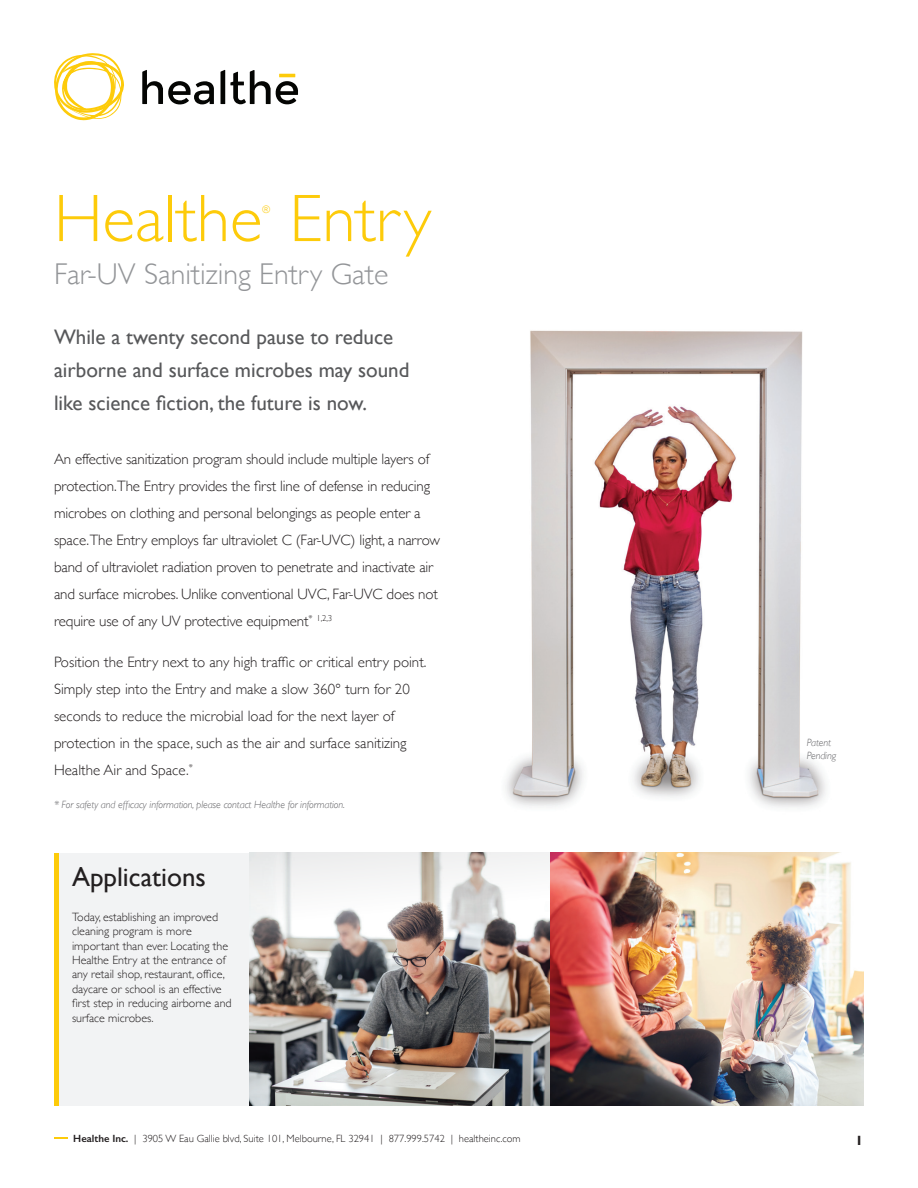
<style>
.page{position:relative;width:918px;height:1188px;background:#fff}
.page>*{position:absolute;margin:0;border:0;box-sizing:border-box;transform-origin:0 0}
.t1{font:300 67.5px "Gill Sans";color:#fdcb0a}
.t2{font:300 30px "Gill Sans";color:#939598}
.t3{font:27px "Gill Sans";color:#231f20}
.t4{font:21px/33px "Gill Sans";color:#57585a}
.t5{font:300 15px/27px "Gill Sans";letter-spacing:-.01em;color:#231f20}
.t6{font:600 13.5px "Gill Sans";color:#231f20;scale:1.33 1}
.t7{font:300 12px/14.4px "Gill Sans";color:#231f20}
.t8{font:300 10.5px "Gill Sans";color:#231f20}
.t9{font:italic 300 10.5px/12.6px "Gill Sans";letter-spacing:-.01em;color:#636366}
.t10{font:300 10.35px "Gill Sans";color:#fdcb0a}
.s1{font-weight:600}
</style>
<div class="page">
<svg style="left:54px;top:1137px;width:13px;height:2px"></svg>
<div style="left:54px;top:853px;width:195px;height:253px;background:#f2f3f4"></div>
<img style="left:505px;top:330px;width:321px;height:477px">
<img style="left:250px;top:853px;width:301px;height:252px">
<svg style="left:249px;top:853px;width:301px;height:86px"></svg>
<img style="left:551px;top:853px;width:313px;height:252px">
<svg style="left:142px;top:70px;width:72px;height:35px"></svg>
<svg style="left:221px;top:70px;width:77px;height:34px"></svg>
<hr style="left:279px;top:74px;width:16px;height:3px;background:#fdcb0a">
<svg style="left:54px;top:53px;width:70px;height:67px"></svg>
<hr style="left:54px;top:853px;width:4px;height:253px;background:#fdcb0a">
<h1 class="t1" style="left:54px;top:166px;width:379px">Healthe Entry</h1>
<p class="t10" style="left:262px;top:201px;width:10px">®</p>
<h2 class="t2" style="left:54px;top:251px;width:336px">Far-UV Sanitizing Entry Gate</h2>
<h3 class="t4" style="left:54px;top:320px;width:357px">While a twenty second pause to reduce airborne and surface microbes may sound like science fiction, the future is now.</h3>
<p class="t5" style="left:54px;top:445px;width:388px">An effective sanitization program should include multiple layers of protection.The Entry provides the first line of defense in reducing microbes on clothing and personal belongings as people enter a space.The Entry employs far ultraviolet C (Far-UVC) light, a narrow band of ultraviolet radiation proven to penetrate and inactivate air and surface microbes. Unlike conventional UVC, Far-UVC does not require use of any UV protective equipment<sup>*</sup> <sup>1,2,3</sup></p>
<p class="t5" style="left:54px;top:647px;width:374px">Position the Entry next to any high traffic or critical entry point.<br>Simply step into the Entry and make a slow 360° turn for 20 seconds to reduce the microbial load for the next layer of protection in the space, such as the air and surface sanitizing Healthe Air and Space.<sup>*</sup></p>
<p class="t9" style="left:54px;top:798px;width:293px">* For safety and efficacy information, please contact Healthe for information.</p>
<h3 class="t3" style="left:72px;top:861px;width:135px">Applications</h3>
<p class="t7" style="left:72px;top:909px;width:161px">Today, establishing an improved cleaning program is more important than ever. Locating the<br>Healthe Entry at the entrance of any retail shop, restaurant, office, daycare or school is an effective first step in reducing airborne and surface microbes.</p>
<p class="t9" style="left:807px;top:736px;width:31px">Patent<br>Pending</p>
<p class="t8" style="left:73px;top:1130px;width:449px"><span class="s1">Healthe Inc.</span> | 3905 W Eau Gallie blvd, Suite 101, Melbourne, FL 32941 | 877.999.5742 | healtheinc.com</p>
<p class="t6" style="left:854px;top:1132px;width:9px">1</p>
</div>
